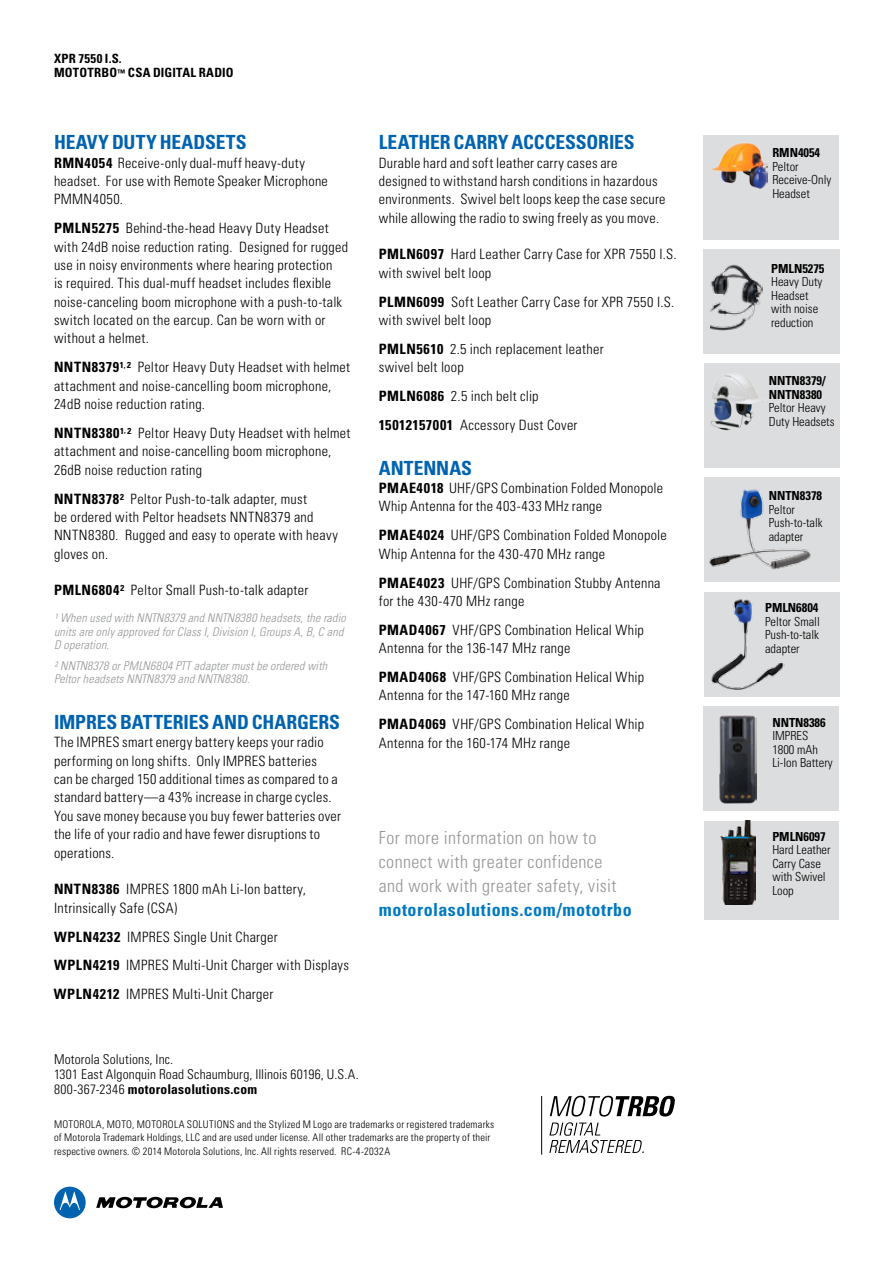
<style>
.page{position:relative;width:893px;height:1263px;background:#fff}
.page>*{position:absolute;margin:0;border:0;box-sizing:border-box;transform-origin:0 0}
.t1{font:700 condensed 19.5px "Univers LT Std";letter-spacing:-.005em;color:#0063b0}
.t2{font:300 condensed 18px/24px "Univers LT Std";letter-spacing:.025em;color:#939598}
.t3{font:700 condensed 18px "Univers LT Std";letter-spacing:.025em;color:#0079c1}
.t4{font:300 condensed 14.25px/18.3px "Univers LT Std";letter-spacing:.02em;color:#000}
.t5{font:700 condensed 14.25px "Univers LT Std";letter-spacing:.035em;color:#000}
.t6{font:300 condensed 13.5px/15px "Univers LT Std";letter-spacing:.01em;color:#000}
.t7{font:700 condensed 12.75px/14.2px "Univers LT Std";letter-spacing:.02em;color:#000}
.t8{font:300 condensed 12.45px/13.5px "Univers LT Std";color:#000}
.t9{font:700 condensed 12.45px "Univers LT Std";color:#000}
.t10{font:italic 300 condensed 12px/13.5px "Univers LT Std";letter-spacing:.02em;color:#939598}
.t11{font:300 condensed 10.5px/13.5px "Univers LT Std";letter-spacing:.025em;color:#000}
.s1{font-size:9px}
.s2{font-weight:700}
</style>
<div class="page">
<svg style="left:96px;top:1197px;width:127px;height:12px"></svg>
<div style="left:54px;top:1187px;width:32px;height:31px;background:#0063b0;border-radius:50%"></div>
<svg style="left:60px;top:1191px;width:20px;height:19px"></svg>
<svg style="left:550px;top:1096px;width:125px;height:20px"></svg>
<svg style="left:549px;top:1122px;width:95px;height:31px"></svg>
<hr style="left:541px;top:1096px;width:1px;height:58px;background:#000">
<div style="left:704px;top:821px;width:134px;height:99px;background:#dcddde"></div>
<img style="left:720px;top:821px;width:35px;height:84px">
<div style="left:704px;top:477px;width:136px;height:105px;background:#dcddde"></div>
<img style="left:709px;top:489px;width:102px;height:80px">
<div style="left:704px;top:706px;width:135px;height:105px;background:#dcddde"></div>
<img style="left:719px;top:715px;width:38px;height:89px">
<div style="left:704px;top:249px;width:136px;height:105px;background:#dcddde"></div>
<img style="left:710px;top:264px;width:52px;height:66px">
<svg style="left:710px;top:294px;width:14px;height:10px"></svg>
<div style="left:704px;top:136px;width:135px;height:104px;background:#dcddde"></div>
<img style="left:711px;top:143px;width:57px;height:45px">
<div style="left:704px;top:363px;width:136px;height:105px;background:#dcddde"></div>
<img style="left:710px;top:374px;width:54px;height:57px">
<div style="left:704px;top:592px;width:136px;height:104px;background:#dcddde"></div>
<img style="left:711px;top:599px;width:73px;height:91px">
<p class="t7" style="left:54px;top:52px;width:181px">XPR 7550 I.S.<br>mototrbo<span class="s1">™</span> CSA di gital radi o</p>
<h1 class="t1" style="left:54px;top:130px;width:82px">HEAVY DUTY</h1>
<h1 class="t1" style="left:160px;top:130px;width:88px">HEADSETS</h1>
<p class="t5" style="left:54px;top:154px;width:11px">RMN</p>
<p class="t4" style="left:54px;top:153px;width:275px;text-indent:31px"><span class="s2">4054</span> Receive-only dual-muff heavy-duty headset. For use with Remote Speaker Microphone<br>PMMN4050.</p>
<p class="t5" style="left:54px;top:219px;width:19px">PMLN</p>
<p class="t4" style="left:54px;top:219px;width:295px;text-indent:38px"><span class="s2">5275</span> Behind-the-head Heavy Duty Headset with 24dB noise reduction rating. Designed for rugged use in noisy environments where hearing protection<br>is required. This dual-muff headset includes flexible noise-canceling boom microphone with a push-to-talk switch located on the earcup. Can be worn with or without a helmet.</p>
<p class="t5" style="left:54px;top:358px;width:10px">NNTN</p>
<p class="t4" style="left:54px;top:358px;width:298px;text-indent:38px"><span class="s2">8379¹</span><sup>,</sup> <span class="s2">²</span> Peltor Heavy Duty Headset with helmet attachment and noise-cancelling boom microphone,<br>24dB noise reduction rating.</p>
<p class="t5" style="left:54px;top:424px;width:10px">NNTN</p>
<p class="t4" style="left:54px;top:424px;width:298px;text-indent:38px"><span class="s2">8380¹</span><sup>,</sup> <span class="s2">²</span> Peltor Heavy Duty Headset with helmet attachment and noise-cancelling boom microphone,<br>26dB noise reduction rating</p>
<p class="t5" style="left:54px;top:490px;width:10px">NNTN</p>
<p class="t4" style="left:54px;top:489px;width:286px;text-indent:38px"><span class="s2">8378²</span> Peltor Push-to-talk adapter, must<br>be ordered with Peltor headsets NNTN8379 and NNTN8380. Rugged and easy to operate with heavy gloves on.</p>
<p class="t5" style="left:54px;top:582px;width:19px">PMLN</p>
<p class="t4" style="left:92px;top:581px;width:218px"><span class="s2">6804²</span> Peltor Small Push-to-talk adapter</p>
<p class="t10" style="left:54px;top:612px;width:293px">¹ When used with NNTN8379 and NNTN8380 headsets, the radio units are only approved for Class I, Division I, Groups A, B, C and<br>D operation.</p>
<p class="t10" style="left:54px;top:659px;width:275px">² NNTN8378 or PMLN6804 PTT adapter must be ordered with<br>Peltor headsets NNTN8379 and NNTN8380.</p>
<h1 class="t1" style="left:54px;top:710px;width:285px">IMPRES Batteries and Chargers</h1>
<p class="t4" style="left:54px;top:733px;width:289px">The IMPRES smart energy battery keeps your radio performing on long shifts. Only IMPRES batteries<br>can be charged 150 additional times as compared to a standard battery—a 43% increase in charge cycles.<br>You save money because you buy fewer batteries over the life of your radio and have fewer disruptions to operations.</p>
<p class="t5" style="left:54px;top:880px;width:10px">NNTN</p>
<p class="t4" style="left:54px;top:880px;width:253px;text-indent:38px"><span class="s2">8386</span> IMPRES 1800 mAh Li-Ion battery,<br>Intrinsically Safe (CSA)</p>
<p class="t4" style="left:54px;top:922px;width:297px;line-height:28.8px"><span class="s2">WPLN4232</span> IMPRES Single Unit Charger<br><span class="s2">WPLN4219</span> IMPRES Multi-Unit Charger with Displays<br><span class="s2">WPLN4212</span> IMPRES Multi-Unit Charger</p>
<p class="t6" style="left:54px;top:1051px;width:306px">Motorola Solutions, Inc.<br>1301 East Algonquin Road Schaumburg, Illinois 60196, U.S.A.<br>800-367-2346 <span class="s2">motorolasolutions.com</span></p>
<h1 class="t1" style="left:379px;top:130px;width:42px">LE ATHER</h1>
<h1 class="t1" style="left:454px;top:130px;width:35px">CARRY</h1>
<h1 class="t1" style="left:512px;top:130px;width:125px">ACCCESSORIES</h1>
<p class="t4" style="left:379px;top:153px;width:288px">Durable hard and soft leather carry cases are designed to withstand harsh conditions in hazardous environments. Swivel belt loops keep the case secure while allowing the radio to swing freely as you move.</p>
<p class="t5" style="left:379px;top:246px;width:19px">PMLN</p>
<p class="t4" style="left:379px;top:245px;width:299px;text-indent:38px"><span class="s2">6097</span> Hard Leather Carry Case for XPR 7550 I.S. with swivel belt loop</p>
<p class="t5" style="left:379px;top:293px;width:19px">PLMN</p>
<p class="t4" style="left:379px;top:292px;width:297px;text-indent:38px"><span class="s2">6099</span> Soft Leather Carry Case for XPR 7550 I.S. with swivel belt loop</p>
<p class="t5" style="left:379px;top:340px;width:19px">PMLN</p>
<p class="t4" style="left:379px;top:340px;width:226px;text-indent:38px"><span class="s2">5610</span> 2.5 inch replacement leather swivel belt loop</p>
<p class="t5" style="left:379px;top:387px;width:19px">PMLN</p>
<p class="t4" style="left:379px;top:382px;width:200px;line-height:28.8px;text-align:center"><span class="s2">6086</span> 2.5 inch belt clip<br><span class="s2">15012157001</span> Accessory Dust Cover</p>
<h1 class="t1" style="left:379px;top:456px;width:83px">Antennas</h1>
<p class="t4" style="left:379px;top:479px;width:286px"><span class="s2">PMAE4018</span> UHF/GPS Combination Folded Monopole<br>Whip Antenna for the 403-433 MHz range</p>
<p class="t4" style="left:379px;top:526px;width:290px"><span class="s2">PMAE4024</span> UHF/GPS Combination Folded Monopole<br>Whip Antenna for the 430-470 MHz range</p>
<p class="t4" style="left:379px;top:573px;width:283px"><span class="s2">PMAE4023</span> UHF/GPS Combination Stubby Antenna for the 430-470 MHz range</p>
<p class="t4" style="left:379px;top:621px;width:267px"><span class="s2">PMAD4067</span> VHF/GPS Combination Helical Whip<br>Antenna for the 136-147 MHz range</p>
<p class="t4" style="left:379px;top:668px;width:267px"><span class="s2">PMAD4068</span> VHF/GPS Combination Helical Whip<br>Antenna for the 147-160 MHz range</p>
<p class="t4" style="left:379px;top:715px;width:267px"><span class="s2">PMAD4069</span> VHF/GPS Combination Helical Whip<br>Antenna for the 160-174 MHz range</p>
<p class="t2" style="left:379px;top:825px;width:239px">For more information on how to connect with greater confidence and work with greater safety, visit</p>
<p class="t3" style="left:379px;top:898px;width:254px">motorolasolutions.com/mototrbo</p>
<p class="t11" style="left:54px;top:1117px;width:442px">MOTOROLA, MOTO, MOTOROLA SOLUTIONS and the Stylized M Logo are trademarks or registered trademarks of Motorola Trademark Holdings, LLC and are used under license. All other trademarks are the property of their respective owners. © 2014 Motorola Solutions, Inc. All rights reserved. RC-4-2032A</p>
<p class="t9" style="left:772px;top:145px;width:10px">RMN</p>
<p class="t9" style="left:798px;top:145px;width:24px">4054</p>
<p class="t8" style="left:772px;top:160px;width:60px">Peltor<br>Receive-Only<br>Headset</p>
<p class="t9" style="left:771px;top:260px;width:16px">PMLN</p>
<p class="t9" style="left:802px;top:260px;width:24px">5275</p>
<p class="t8" style="left:771px;top:275px;width:53px">Heavy Duty<br>Headset with noise reduction</p>
<p class="t9" style="left:769px;top:373px;width:9px">NNTN</p>
<p class="t9" style="left:800px;top:373px;width:27px">8379/</p>
<p class="t9" style="left:769px;top:387px;width:9px">NNTN</p>
<p class="t9" style="left:800px;top:387px;width:24px">8380</p>
<p class="t8" style="left:769px;top:401px;width:67px">Peltor Heavy<br>Duty Headsets</p>
<p class="t9" style="left:769px;top:488px;width:9px">NNTN</p>
<p class="t9" style="left:800px;top:488px;width:24px">8378</p>
<p class="t8" style="left:769px;top:503px;width:56px">Peltor<br>Push-to-talk adapter</p>
<p class="t9" style="left:765px;top:600px;width:16px">PMLN</p>
<p class="t9" style="left:796px;top:600px;width:24px">6804</p>
<p class="t8" style="left:765px;top:615px;width:56px;text-align:justify">Peltor Small Push-to-talk adapter</p>
<p class="t9" style="left:772px;top:714px;width:9px">NNTN</p>
<p class="t9" style="left:803px;top:714px;width:24px">8386</p>
<p class="t8" style="left:772px;top:729px;width:62px">IMPRES<br>1800 mAh<br>Li-Ion Battery</p>
<p class="t9" style="left:772px;top:828px;width:16px">PMLN</p>
<p class="t9" style="left:803px;top:828px;width:24px">6097</p>
<p class="t8" style="left:772px;top:843px;width:60px">Hard Leather<br>Carry Case with Swivel<br>Loop</p>
</div>
